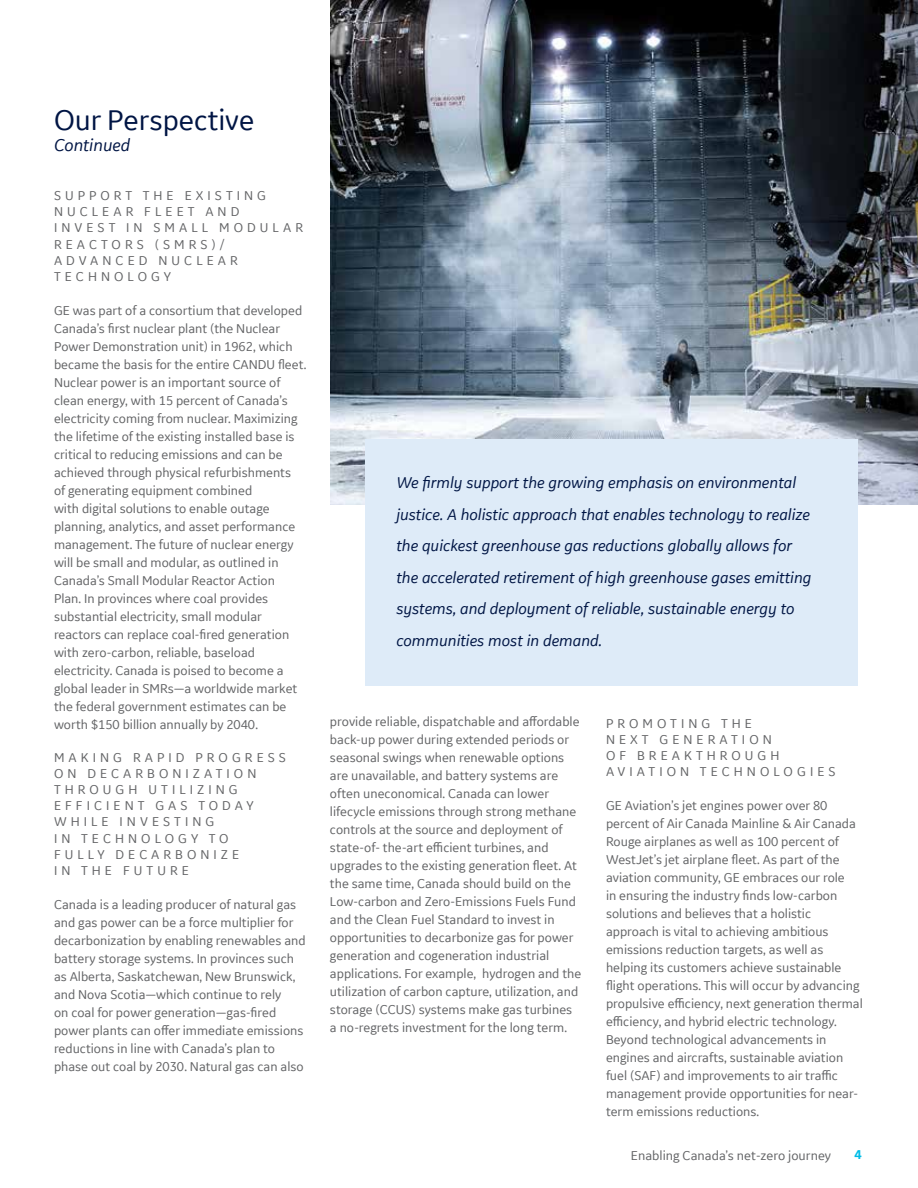
<style>
.page{position:relative;width:918px;height:1188px;background:#fff}
.page>*{position:absolute;margin:0;border:0;box-sizing:border-box;transform-origin:0 0}
.t1{font:30px "GE Inspira Sans";color:#001544}
.t2{font:italic 18px "GE Inspira Sans";color:#001544}
.t3{font:italic 16.5px/31.5px "GE Inspira Sans";color:#001544}
.t4{font:13.5px/18px "GE Inspira Sans";color:#636466}
.t5{font:13.5px/16.2px "GE Inspira Sans";letter-spacing:.3em;color:#636466}
.t6{font:700 13.5px "GE Inspira Sans";color:#00bce7}
</style>
<div class="page">
<img style="left:330px;top:0;width:588px;height:505px">
<div style="left:365px;top:440px;width:492px;height:246px;background:#deebf8"></div>
<h1 class="t1" style="left:54px;top:101px;width:202px">Our Perspective</h1>
<h2 class="t2" style="left:54px;top:134px;width:78px">Continued</h2>
<p class="t5" style="left:54px;top:187px;width:251px">SUPPORT THE EXISTING<br>NUCLEAR FLEET AND<br>INVEST IN SMALL MODULAR<br>REACTORS (SMRS)/<br>ADVANCED NUCLEAR<br>TECHNOLOGY</p>
<p class="t4" style="left:54px;top:301px;width:254px">GE was part of a consortium that developed Canada’s first nuclear plant (the Nuclear Power Demonstration unit) in 1962, which became the basis for the entire CANDU fleet.<br>Nuclear power is an important source of clean energy, with 15 percent of Canada’s electricity coming from nuclear. Maximizing the lifetime of the existing installed base is critical to reducing emissions and can be achieved through physical refurbishments<br>of generating equipment combined<br>with digital solutions to enable outage planning, analytics, and asset performance management. The future of nuclear energy will be small and modular, as outlined in Canada’s Small Modular Reactor Action<br>Plan. In provinces where coal provides substantial electricity, small modular reactors can replace coal-fired generation with zero-carbon, reliable, baseload electricity. Canada is poised to become a global leader in SMRs—a worldwide market the federal government estimates can be worth $150 billion annually by 2040.</p>
<p class="t5" style="left:54px;top:749px;width:233px">MAKING RAPID PROGRESS<br>ON DECARBONIZATION<br>THROUGH UTILIZING<br>EFFICIENT GAS TODAY<br>WHILE INVESTING<br>IN TECHNOLOGY TO<br>FULLY DECARBONIZE<br>IN THE FUTURE</p>
<p class="t4" style="left:54px;top:895px;width:253px">Canada is a leading producer of natural gas and gas power can be a force multiplier for decarbonization by enabling renewables and battery storage systems. In provinces such as Alberta, Saskatchewan, New Brunswick, and Nova Scotia—which continue to rely<br>on coal for power generation—gas-fired power plants can offer immediate emissions reductions in line with Canada’s plan to phase out coal by 2030. Natural gas can also</p>
<p class="t3" style="left:396px;top:467px;width:417px">We firmly support the growing emphasis on environmental justice. A holistic approach that enables technology to realize the quickest greenhouse gas reductions globally allows for the accelerated retirement of high greenhouse gases emitting systems, and deployment of reliable, sustainable energy to communities most in demand.</p>
<p class="t4" style="left:330px;top:712px;width:253px">provide reliable, dispatchable and affordable back-up power during extended periods or seasonal swings when renewable options are unavailable, and battery systems are often uneconomical. Canada can lower lifecycle emissions through strong methane controls at the source and deployment of state-of- the-art efficient turbines, and upgrades to the existing generation fleet. At the same time, Canada should build on the Low-carbon and Zero-Emissions Fuels Fund and the Clean Fuel Standard to invest in opportunities to decarbonize gas for power generation and cogeneration industrial applications. For example, hydrogen and the utilization of carbon capture, utilization, and storage (CCUS) systems make gas turbines a no-regrets investment for the long term.</p>
<p class="t5" style="left:606px;top:715px;width:231px">PROMOTING THE<br>NEXT GENERATION<br>OF BREAKTHROUGH<br>AVIATION TECHNOLOGIES</p>
<p class="t4" style="left:606px;top:797px;width:258px">GE Aviation’s jet engines power over 80 percent of Air Canada Mainline &amp; Air Canada Rouge airplanes as well as 100 percent of WestJet’s jet airplane fleet. As part of the aviation community, GE embraces our role<br>in ensuring the industry finds low-carbon solutions and believes that a holistic approach is vital to achieving ambitious emissions reduction targets, as well as helping its customers achieve sustainable flight operations. This will occur by advancing propulsive efficiency, next generation thermal efficiency, and hybrid electric technology.<br>Beyond technological advancements in engines and aircrafts, sustainable aviation fuel (SAF) and improvements to air traffic management provide opportunities for near&shy;term emissions reductions.</p>
<p class="t4" style="left:631px;top:1146px;width:202px">Enabling Canada’s net-zero journey</p>
<p class="t6" style="left:854px;top:1146px;width:9px">4</p>
</div>
